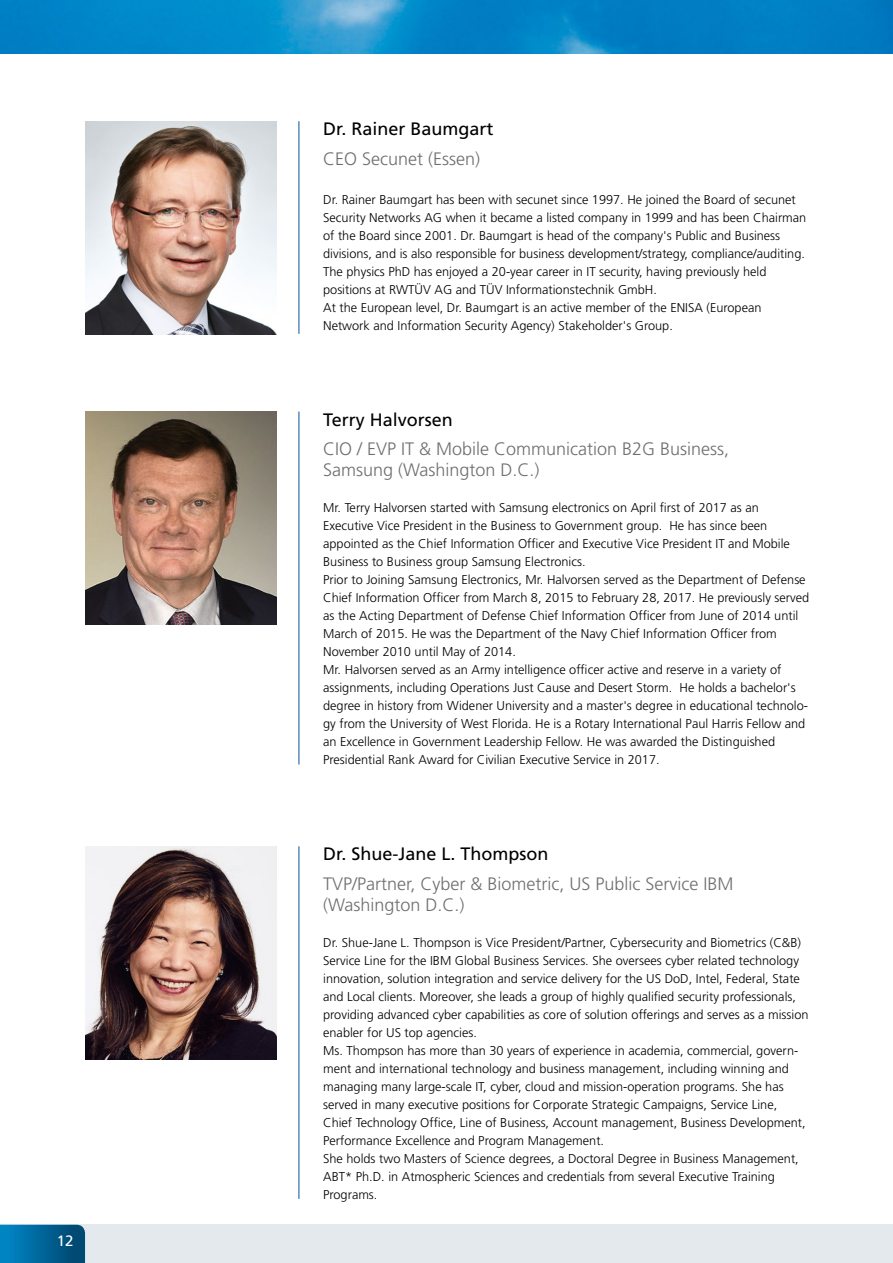
<style>
.page{position:relative;width:893px;height:1263px;background:#fff}
.page>*{position:absolute;margin:0;border:0;box-sizing:border-box;transform-origin:0 0}
.t1{font:300 18px/21px "Frutiger";color:#706f6f}
.t2{font:18px "Frutiger";color:#000}
.t3{font:15px "Frutiger";color:#fff}
.t4{font:300 12.75px/18px "Frutiger";color:#000}
</style>
<div class="page">
<div style="left:0;top:1225px;width:893px;height:38px;background:#e3e9ec"></div>
<svg style="left:0;top:1225px;width:85px;height:38px;background:#069"></svg>
<img style="left:0;top:0;width:893px;height:53px">
<hr style="left:299px;top:412px;width:1px;height:352px;background:#0b539b">
<img style="left:85px;top:412px;width:192px;height:212px">
<hr style="left:299px;top:121px;width:1px;height:213px;background:#0b539b">
<img style="left:85px;top:121px;width:192px;height:213px">
<hr style="left:299px;top:846px;width:1px;height:353px;background:#0b539b">
<img style="left:85px;top:846px;width:192px;height:213px">
<p class="t3" style="left:57px;top:1232px;width:18px">12</p>
<h1 class="t2" style="left:323px;top:118px;width:172px">Dr. Rainer Baumgart</h1>
<h1 class="t1" style="left:323px;top:148px;width:159px">CEO Secunet (Essen)</h1>
<p class="t4" style="left:323px;top:190px;width:485px">Dr. Rainer Baumgart has been with secunet since 1997. He joined the Board of secunet Security Networks AG when it became a listed company in 1999 and has been Chairman of the Board since 2001. Dr. Baumgart is head of the company's Public and Business divisions, and is also responsible for business development/strategy, compliance/auditing.<br>The physics PhD has enjoyed a 20-year career in IT security, having previously held positions at RWTÜV AG and TÜV Informationstechnik GmbH.<br>At the European level, Dr. Baumgart is an active member of the ENISA (European Network and Information Security Agency) Stakeholder's Group.</p>
<h1 class="t2" style="left:323px;top:409px;width:131px">Terry Halvorsen</h1>
<h1 class="t1" style="left:323px;top:438px;width:408px">CIO / EVP IT &amp; Mobile Communication B2G Business,<br>Samsung (Washington D.C.)</h1>
<p class="t4" style="left:323px;top:499px;width:488px">Mr. Terry Halvorsen started with Samsung electronics on April first of 2017 as an Executive Vice President in the Business to Government group. He has since been appointed as the Chief Information Officer and Executive Vice President IT and Mobile Business to Business group Samsung Electronics.<br>Prior to Joining Samsung Electronics, Mr. Halvorsen served as the Department of Defense Chief Information Officer from March 8, 2015 to February 28, 2017. He previously served as the Acting Department of Defense Chief Information Officer from June of 2014 until March of 2015. He was the Department of the Navy Chief Information Officer from November 2010 until May of 2014.<br>Mr. Halvorsen served as an Army intelligence officer active and reserve in a variety of assignments, including Operations Just Cause and Desert Storm. He holds a bachelor's degree in history from Widener University and a master's degree in educational technolo&shy;gy from the University of West Florida. He is a Rotary International Paul Harris Fellow and an Excellence in Government Leadership Fellow. He was awarded the Distinguished Presidential Rank Award for Civilian Executive Service in 2017.</p>
<h1 class="t2" style="left:323px;top:843px;width:227px">Dr. Shue-Jane L. Thompson</h1>
<h1 class="t1" style="left:323px;top:873px;width:412px">TVP/Partner, Cyber &amp; Biometric, US Public Service IBM (Washington D.C.)</h1>
<p class="t4" style="left:323px;top:933px;width:487px">Dr. Shue-Jane L. Thompson is Vice President/Partner, Cybersecurity and Biometrics (C&amp;B)<br>Service Line for the IBM Global Business Services. She oversees cyber related technology innovation, solution integration and service delivery for the US DoD, Intel, Federal, State and Local clients. Moreover, she leads a group of highly qualified security professionals, providing advanced cyber capabilities as core of solution offerings and serves as a mission enabler for US top agencies.<br>Ms. Thompson has more than 30 years of experience in academia, commercial, govern&shy;ment and international technology and business management, including winning and managing many large-scale IT, cyber, cloud and mission-operation programs. She has served in many executive positions for Corporate Strategic Campaigns, Service Line, Chief Technology Office, Line of Business, Account management, Business Development, Performance Excellence and Program Management.<br>She holds two Masters of Science degrees, a Doctoral Degree in Business Management, ABT* Ph.D. in Atmospheric Sciences and credentials from several Executive Training Programs.</p>
</div>
